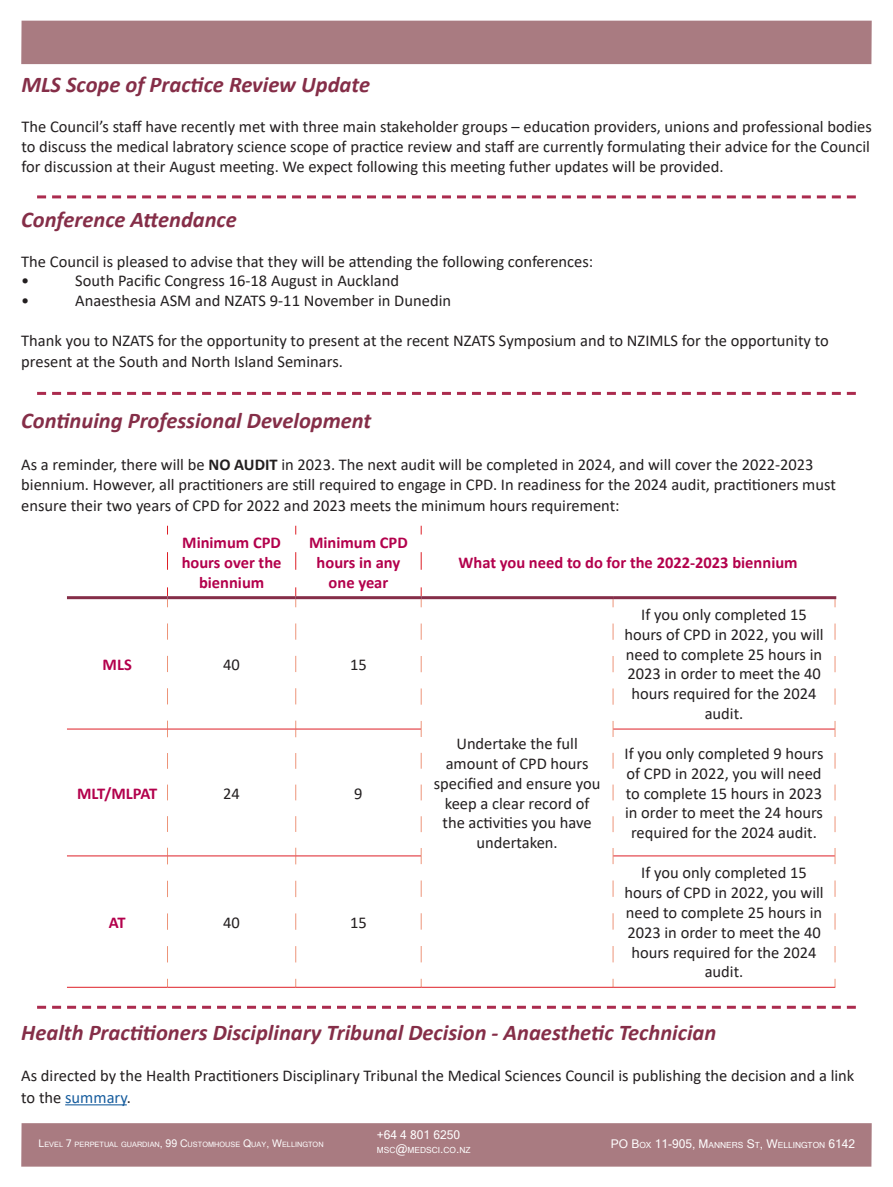
<style>
.page{position:relative;width:893px;height:1187px;background:#fff}
.page>*{position:absolute;margin:0;border:0;box-sizing:border-box;transform-origin:0 0}
.t1{font:italic 700 22.5px "Calibri";color:#852e48}
.t2{font:16.5px/19.8px "Calibri";color:#231f20;text-align:center}
._07_Table_Heading_bl{font:700 16.5px/19.8px "Calibri";color:#b3004c;text-align:center}
._07_Table_Heading_bl-2{font:700 16.5px "Calibri";letter-spacing:-.035em;color:#b3004c}
.t3{font:12px "Microsoft Sans Serif";color:#fff}
.t4{font:8.4px "Microsoft Sans Serif";color:#fff}
.t5{font:7.35px "Microsoft Sans Serif";color:#fff}
.s1{font-weight:700}
.s2{color:#175d9e}
.s3{font-size:12px}
.s4{font-size:10.5px}
.s5{font-size:8.4px}
</style>
<div class="page">
<div style="left:21px;top:21px;width:851px;height:43px;background:#a97b81"></div>
<div style="left:21px;top:1123px;width:851px;height:43px;background:#a97b81"></div>
<hr style="left:65px;top:1104px;width:62px;height:1px;background:#175d9e">
<svg style="left:37px;top:1005px;width:819px;height:3px"></svg>
<svg style="left:37px;top:392px;width:819px;height:3px"></svg>
<svg style="left:37px;top:195px;width:819px;height:3px"></svg>
<svg style="left:167px;top:623px;width:1px;height:81px"></svg>
<svg style="left:295px;top:623px;width:1px;height:81px"></svg>
<svg style="left:421px;top:623px;width:1px;height:81px"></svg>
<svg style="left:613px;top:623px;width:1px;height:81px"></svg>
<svg style="left:835px;top:623px;width:1px;height:81px"></svg>
<svg style="left:167px;top:753px;width:1px;height:78px"></svg>
<svg style="left:167px;top:720px;width:1px;height:17px"></svg>
<svg style="left:295px;top:753px;width:1px;height:78px"></svg>
<svg style="left:295px;top:720px;width:1px;height:17px"></svg>
<svg style="left:421px;top:752px;width:1px;height:80px"></svg>
<svg style="left:421px;top:721px;width:1px;height:16px"></svg>
<svg style="left:613px;top:752px;width:1px;height:80px"></svg>
<svg style="left:613px;top:721px;width:1px;height:16px"></svg>
<svg style="left:835px;top:752px;width:1px;height:80px"></svg>
<svg style="left:835px;top:721px;width:1px;height:16px"></svg>
<svg style="left:167px;top:880px;width:1px;height:82px"></svg>
<svg style="left:167px;top:847px;width:1px;height:17px"></svg>
<svg style="left:295px;top:880px;width:1px;height:82px"></svg>
<svg style="left:295px;top:847px;width:1px;height:17px"></svg>
<svg style="left:421px;top:880px;width:1px;height:82px"></svg>
<svg style="left:421px;top:848px;width:1px;height:16px"></svg>
<svg style="left:613px;top:880px;width:1px;height:82px"></svg>
<svg style="left:613px;top:848px;width:1px;height:16px"></svg>
<svg style="left:835px;top:880px;width:1px;height:82px"></svg>
<svg style="left:835px;top:848px;width:1px;height:16px"></svg>
<hr style="left:67px;top:728px;width:100px;height:1px;background:#de1f26">
<hr style="left:167px;top:728px;width:129px;height:1px;background:#de1f26">
<hr style="left:296px;top:728px;width:125px;height:1px;background:#de1f26">
<hr style="left:613px;top:728px;width:222px;height:1px;background:#de1f26">
<hr style="left:67px;top:855px;width:100px;height:1px;background:#de1f26">
<hr style="left:167px;top:855px;width:129px;height:1px;background:#de1f26">
<hr style="left:296px;top:855px;width:125px;height:1px;background:#de1f26">
<hr style="left:613px;top:855px;width:222px;height:1px;background:#de1f26">
<hr style="left:67px;top:986px;width:100px;height:1px;background:#de1f26">
<hr style="left:167px;top:986px;width:129px;height:1px;background:#de1f26">
<hr style="left:296px;top:986px;width:125px;height:1px;background:#de1f26">
<hr style="left:421px;top:986px;width:192px;height:1px;background:#de1f26">
<hr style="left:613px;top:986px;width:222px;height:1px;background:#de1f26">
<svg style="left:167px;top:552px;width:1px;height:17px"></svg>
<svg style="left:167px;top:587px;width:1px;height:20px"></svg>
<svg style="left:295px;top:552px;width:1px;height:17px"></svg>
<svg style="left:295px;top:587px;width:1px;height:20px"></svg>
<svg style="left:421px;top:552px;width:1px;height:17px"></svg>
<svg style="left:421px;top:587px;width:1px;height:20px"></svg>
<hr style="left:67px;top:596px;width:100px;height:3px;background:#852e48">
<hr style="left:167px;top:596px;width:129px;height:3px;background:#852e48">
<hr style="left:296px;top:596px;width:125px;height:3px;background:#852e48">
<hr style="left:421px;top:596px;width:192px;height:3px;background:#852e48">
<hr style="left:613px;top:596px;width:223px;height:3px;background:#852e48">
<p class="t1" style="left:21px;top:69px;width:350px">MLS Scope of Practice Review Update</p>
<p class="t2" style="left:21px;top:116px;width:852px;text-align:justify">The Council’s staff have recently met with three main stakeholder groups – education providers, unions and professional bodies to discuss the medical labratory science scope of practice review and staff are currently formulating their advice for the Council for discussion at their August meeting. We expect following this meeting futher updates will be provided.</p>
<p class="t1" style="left:21px;top:203px;width:217px">Conference Attendance</p>
<p class="t2" style="left:21px;top:251px;width:574px">The Council is pleased to advise that they will be attending the following conferences:</p>
<p class="t2" style="left:21px;top:270px;width:10px">•</p>
<p class="t2" style="left:75px;top:270px;width:325px">South Pacific Congress 16-18 August in Auckland</p>
<p class="t2" style="left:21px;top:290px;width:10px">•</p>
<p class="t2" style="left:75px;top:290px;width:377px">Anaesthesia ASM and NZATS 9-11 November in Dunedin</p>
<p class="t2" style="left:21px;top:329px;width:809px;line-height:21.6px;text-align:left">Thank you to NZATS for the opportunity to present at the recent NZATS Symposium and to NZIMLS for the opportunity to present at the South and North Island Seminars.</p>
<p class="t1" style="left:21px;top:405px;width:352px">Continuing Professional Development</p>
<p class="t2" style="left:21px;top:454px;width:816px;text-align:left">As a reminder, there will be <span class="s1">NO AUDIT</span> in 2023. The next audit will be completed in 2024, and will cover the 2022-2023 biennium. However, all practitioners are still required to engage in CPD. In readiness for the 2024 audit, practitioners must</p>
<p class="t2" style="left:21px;top:495px;width:600px">ensure their two years of CPD for 2022 and 2023 meets the minimum hours requirement:</p>
<p class="_07_Table_Heading_bl" style="left:182px;top:532px;width:101px">Minimum CPD hours over the biennium</p>
<p class="_07_Table_Heading_bl" style="left:309px;top:532px;width:100px">Minimum CPD hours in any one year</p>
<p class="_07_Table_Heading_bl" style="left:103px;top:654px;width:31px">MLS</p>
<p class="t2" style="left:223px;top:653px;width:18px">40</p>
<p class="t2" style="left:350px;top:653px;width:18px">15</p>
<p class="_07_Table_Heading_bl-2" style="left:77px;top:781px;width:82px">MLT/MLPAT</p>
<p class="t2" style="left:223px;top:782px;width:18px">24</p>
<p class="t2" style="left:354px;top:782px;width:10px">9</p>
<p class="_07_Table_Heading_bl" style="left:109px;top:912px;width:18px">AT</p>
<p class="t2" style="left:223px;top:911px;width:18px">40</p>
<p class="t2" style="left:350px;top:911px;width:18px">15</p>
<p class="_07_Table_Heading_bl" style="left:459px;top:552px;width:341px">What you need to do for the 2022-2023 biennium</p>
<p class="t2" style="left:434px;top:733px;width:168px">Undertake the full amount of CPD hours specified and ensure you keep a clear record of the activities you have undertaken.</p>
<p class="t2" style="left:624px;top:604px;width:201px">If you only completed 15 hours of CPD in 2022, you will need to complete 25 hours in<br>2023 in order to meet the 40 hours required for the 2024 audit.</p>
<p class="t2" style="left:624px;top:743px;width:200px">If you only completed 9 hours of CPD in 2022, you will need to complete 15 hours in 2023 in order to meet the 24 hours required for the 2024 audit.</p>
<p class="t2" style="left:624px;top:862px;width:201px">If you only completed 15 hours of CPD in 2022, you will need to complete 25 hours in<br>2023 in order to meet the 40 hours required for the 2024 audit.</p>
<p class="t1" style="left:21px;top:1016px;width:696px">Health Practitioners Disciplinary Tribunal Decision - Anaesthetic Technician</p>
<p class="t2" style="left:21px;top:1064px;width:835px;line-height:21.6px;text-align:left">As directed by the Health Practitioners Disciplinary Tribunal the Medical Sciences Council is publishing the decision and a link to the <span class="s2">summary</span>.</p>
<p class="t3" style="left:377px;top:1127px;width:85px">+64 4 801 6250</p>
<p class="t4" style="left:377px;top:1144px;width:95px">MSC<span class="s3">@</span>MEDSCI<span class="s3">.</span>CO<span class="s3">.</span>NZ</p>
<p class="t5" style="left:39px;top:1139px;width:287px"><span class="s4">L</span>EVEL <span class="s4">7</span> PERPETUAL GUARDIAN<span class="s4">, 99 C</span>USTOMHOUSE <span class="s4">Q</span>UAY<span class="s4">, W</span>ELLINGTON</p>
<p class="t3" style="left:611px;top:1135px;width:246px">PO B<span class="s5">OX</span> 11-905, M<span class="s5">ANNERS</span> S<span class="s5">T</span>, W<span class="s5">ELLINGTON</span> 6142</p>
</div>
